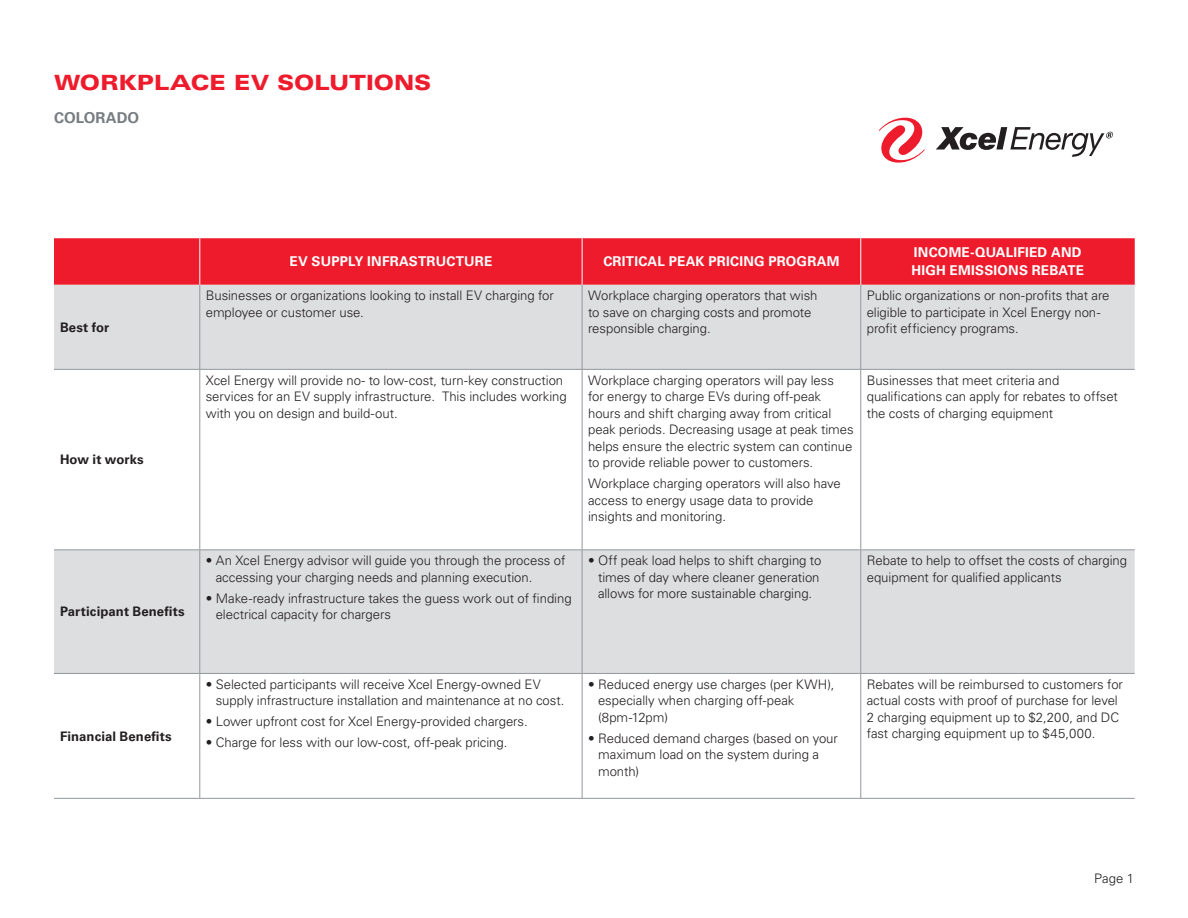
<style>
.page{position:relative;width:1188px;height:918px;background:#fff}
.page>*{position:absolute;margin:0;border:0;box-sizing:border-box;transform-origin:0 0}
.Headline{font:900 expanded 21px "Univers LT Std";letter-spacing:-.01em;color:#ee1b2c}
.Subhead{font:700 15px "Univers LT Std";color:#787d83}
.TableHead{font:700 13.5px/18px "Univers LT Std";letter-spacing:.015em;color:#fff}
.TableText{font:300 13.2px/16.5px "Univers LT Std";letter-spacing:-.005em;color:#231f20}
.TableText-2{font:700 13.2px "Univers LT Std";letter-spacing:.005em;color:#231f20}
</style>
<div class="page">
<svg style="left:879px;top:118px;width:46px;height:45px"></svg>
<svg style="left:936px;top:127px;width:177px;height:30px"></svg>
<div style="left:54px;top:238px;width:1081px;height:47px;background:#ee1b2c"></div>
<svg style="left:54px;top:285px;width:1081px;height:388px;fill:#dddee0"></svg>
<hr style="left:199px;top:238px;width:1px;height:47px;background:#fff">
<hr style="left:582px;top:238px;width:1px;height:47px;background:#fff">
<hr style="left:860px;top:238px;width:1px;height:47px;background:#fff">
<hr style="left:199px;top:285px;width:1px;height:84px;background:#94979c">
<hr style="left:582px;top:285px;width:1px;height:84px;background:#94979c">
<hr style="left:860px;top:285px;width:1px;height:84px;background:#94979c">
<hr style="left:54px;top:369px;width:146px;height:1px;background:#94979c">
<hr style="left:200px;top:369px;width:382px;height:1px;background:#94979c">
<hr style="left:199px;top:370px;width:1px;height:179px;background:#94979c">
<hr style="left:582px;top:369px;width:279px;height:1px;background:#94979c">
<hr style="left:582px;top:370px;width:1px;height:179px;background:#94979c">
<hr style="left:861px;top:369px;width:274px;height:1px;background:#94979c">
<hr style="left:860px;top:370px;width:1px;height:179px;background:#94979c">
<hr style="left:54px;top:549px;width:146px;height:1px;background:#94979c">
<hr style="left:200px;top:549px;width:382px;height:1px;background:#94979c">
<hr style="left:199px;top:550px;width:1px;height:123px;background:#94979c">
<hr style="left:582px;top:549px;width:279px;height:1px;background:#94979c">
<hr style="left:582px;top:550px;width:1px;height:123px;background:#94979c">
<hr style="left:861px;top:549px;width:274px;height:1px;background:#94979c">
<hr style="left:860px;top:550px;width:1px;height:123px;background:#94979c">
<hr style="left:54px;top:673px;width:146px;height:1px;background:#94979c">
<hr style="left:200px;top:673px;width:382px;height:1px;background:#94979c">
<hr style="left:199px;top:674px;width:1px;height:124px;background:#94979c">
<hr style="left:582px;top:673px;width:279px;height:1px;background:#94979c">
<hr style="left:582px;top:674px;width:1px;height:124px;background:#94979c">
<hr style="left:861px;top:673px;width:274px;height:1px;background:#94979c">
<hr style="left:860px;top:674px;width:1px;height:124px;background:#94979c">
<hr style="left:54px;top:798px;width:146px;height:1px;background:#94979c">
<hr style="left:200px;top:798px;width:382px;height:1px;background:#94979c">
<hr style="left:582px;top:798px;width:279px;height:1px;background:#94979c">
<hr style="left:861px;top:798px;width:274px;height:1px;background:#94979c">
<p class="Headline" style="left:54px;top:70px;width:379px">WORKPLACE EV SOLUTIONS</p>
<p class="Subhead" style="left:54px;top:109px;width:87px">COLORADO</p>
<p class="TableText-2" style="left:60px;top:319px;width:51px">Best for</p>
<p class="TableText-2" style="left:60px;top:452px;width:85px">How it works</p>
<p class="TableText-2" style="left:60px;top:604px;width:126px">Participant Benefits</p>
<p class="TableHead" style="left:290px;top:253px;width:204px">EV SUPPLY INFRASTRUCTURE</p>
<p class="TableHead" style="left:603px;top:253px;width:238px">CRITICAL PEAK PRICING PROGRAM</p>
<p class="TableHead" style="left:911px;top:244px;width:174px">INCOME-QUALIFIED AND<br>HIGH EMISSIONS REBATE</p>
<p class="TableText" style="left:206px;top:287px;width:350px">Businesses or organizations looking to install EV charging for employee or customer use.</p>
<p class="TableText" style="left:588px;top:287px;width:231px">Workplace charging operators that wish to save on charging costs and promote responsible charging.</p>
<p class="TableText" style="left:867px;top:287px;width:244px">Public organizations or non-profits that are eligible to participate in Xcel Energy non&shy;profit efficiency programs.</p>
<p class="TableText" style="left:206px;top:372px;width:363px">Xcel Energy will provide no- to low-cost, turn-key construction services for an EV supply infrastructure. This includes working with you on design and build-out.</p>
<p class="TableText" style="left:588px;top:372px;width:267px">Workplace charging operators will pay less<br>for energy to charge EVs during off-peak hours and shift charging away from critical peak periods. Decreasing usage at peak times helps ensure the electric system can continue to provide reliable power to customers.</p>
<p class="TableText" style="left:588px;top:475px;width:254px">Workplace charging operators will also have access to energy usage data to provide insights and monitoring.</p>
<p class="TableText" style="left:867px;top:372px;width:253px">Businesses that meet criteria and qualifications can apply for rebates to offset the costs of charging equipment</p>
<p class="TableText" style="left:216px;top:552px;width:351px;text-indent:-10px">• An Xcel Energy advisor will guide you through the process of accessing your charging needs and planning execution.</p>
<p class="TableText" style="left:216px;top:590px;width:357px;text-indent:-10px">• Make-ready infrastructure takes the guess work out of finding electrical capacity for chargers</p>
<p class="TableText" style="left:598px;top:552px;width:225px;text-indent:-10px">• Off peak load helps to shift charging to times of day where cleaner generation allows for more sustainable charging.</p>
<p class="TableText" style="left:867px;top:552px;width:262px">Rebate to help to offset the costs of charging equipment for qualified applicants</p>
<p class="TableText-2" style="left:60px;top:728px;width:113px">Financial Benefits</p>
<p class="TableText" style="left:216px;top:676px;width:350px;text-indent:-10px">• Selected participants will receive Xcel Energy-owned EV supply infrastructure installation and maintenance at no cost.</p>
<p class="TableText" style="left:206px;top:714px;width:323px">• Lower upfront cost for Xcel Energy-provided chargers.</p>
<p class="TableText" style="left:206px;top:735px;width:303px">• Charge for less with our low-cost, off-peak pricing.</p>
<p class="TableText" style="left:598px;top:676px;width:238px;text-indent:-10px">• Reduced energy use charges (per KWH), especially when charging off-peak (8pm-12pm)</p>
<p class="TableText" style="left:598px;top:730px;width:241px;text-indent:-10px">• Reduced demand charges (based on your maximum load on the system during a month)</p>
<p class="TableText" style="left:867px;top:676px;width:258px">Rebates will be reimbursed to customers for actual costs with proof of purchase for level 2 charging equipment up to $2,200, and DC fast charging equipment up to $45,000.</p>
<p class="TableText" style="left:1094px;top:870px;width:41px">Page 1</p>
</div>
